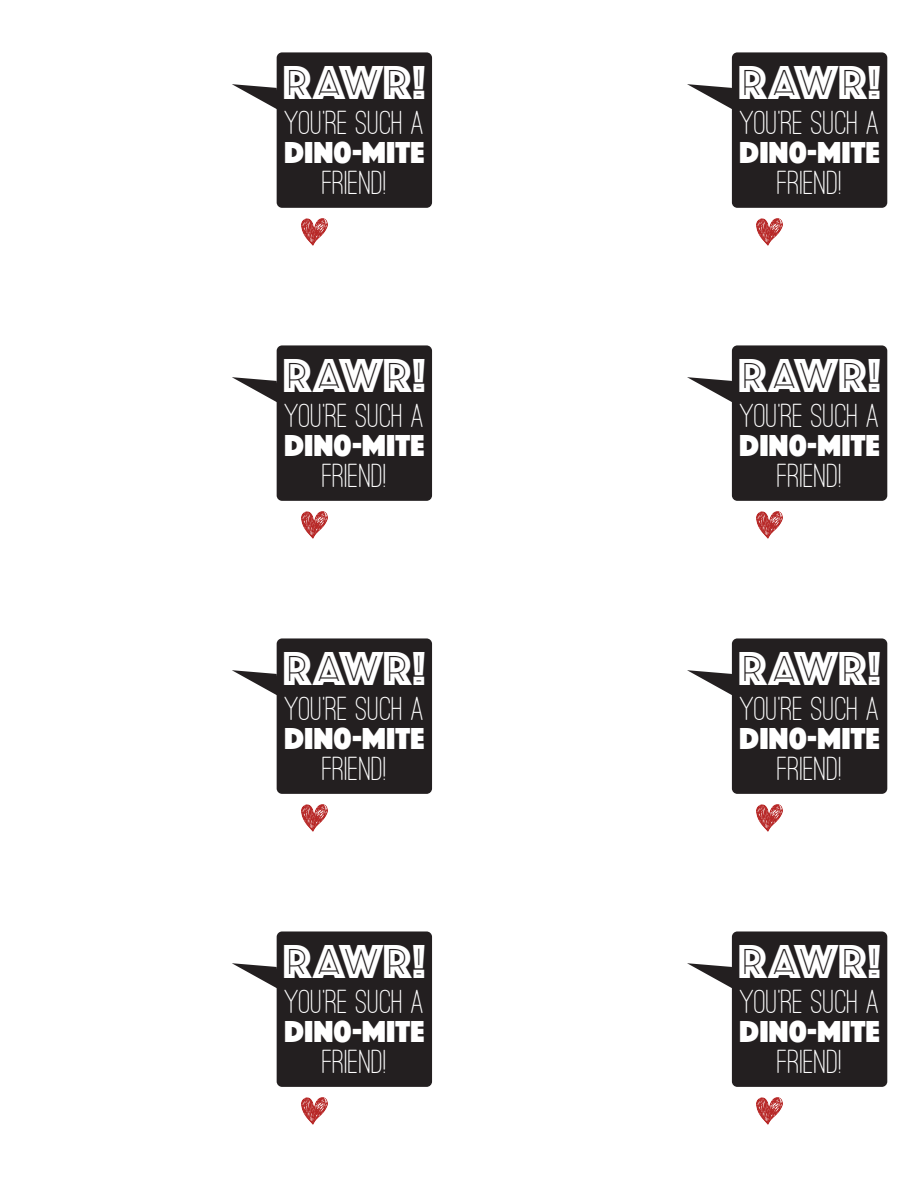
<style>
.page{position:relative;width:918px;height:1188px;background:#fff}
.page>*{position:absolute;margin:0;border:0;box-sizing:border-box;transform-origin:0 0}
.t1{font:49.5px "Phosphate Inline";color:#fff}
.t2{font:500 34.5px/59.6px "Ostrich Sans Rounded";color:#fff;text-align:center}
.t3{font:31.5px "Phosphate Solid";color:#fff}
</style>
<div class="page">
<div style="left:277px;top:52px;width:155px;height:156px;background:#231f20;border-radius:5px"></div>
<svg style="left:232px;top:84px;width:45px;height:27px"></svg>
<img style="left:302px;top:218px;width:26px;height:27px">
<div style="left:732px;top:52px;width:155px;height:156px;background:#231f20;border-radius:5px"></div>
<svg style="left:687px;top:84px;width:45px;height:27px"></svg>
<img style="left:757px;top:218px;width:26px;height:27px">
<div style="left:277px;top:345px;width:155px;height:156px;background:#231f20;border-radius:5px"></div>
<svg style="left:232px;top:377px;width:45px;height:27px"></svg>
<img style="left:302px;top:511px;width:26px;height:27px">
<div style="left:732px;top:345px;width:155px;height:156px;background:#231f20;border-radius:5px"></div>
<svg style="left:687px;top:377px;width:45px;height:27px"></svg>
<img style="left:757px;top:511px;width:26px;height:27px">
<div style="left:277px;top:638px;width:155px;height:156px;background:#231f20;border-radius:5px"></div>
<svg style="left:232px;top:670px;width:45px;height:27px"></svg>
<img style="left:302px;top:804px;width:26px;height:27px">
<div style="left:732px;top:638px;width:155px;height:156px;background:#231f20;border-radius:5px"></div>
<svg style="left:687px;top:670px;width:45px;height:27px"></svg>
<img style="left:757px;top:804px;width:26px;height:27px">
<div style="left:277px;top:931px;width:155px;height:156px;background:#231f20;border-radius:5px"></div>
<svg style="left:232px;top:963px;width:45px;height:27px"></svg>
<img style="left:302px;top:1097px;width:26px;height:27px">
<div style="left:732px;top:931px;width:155px;height:156px;background:#231f20;border-radius:5px"></div>
<svg style="left:687px;top:963px;width:45px;height:27px"></svg>
<img style="left:757px;top:1097px;width:26px;height:27px">
<h1 class="t1" style="left:283px;top:47px;width:145px">RAWR!</h1>
<h1 class="t1" style="left:738px;top:47px;width:145px">RAWR!</h1>
<p class="t2" style="left:284px;top:92px;width:141px">YOU’RE SUCH A<br>FRIEND!</p>
<p class="t3" style="left:284px;top:130px;width:142px">DIN0-MITE</p>
<p class="t2" style="left:740px;top:92px;width:141px">YOU’RE SUCH A<br>FRIEND!</p>
<p class="t3" style="left:739px;top:130px;width:142px">DIN0-MITE</p>
<h1 class="t1" style="left:283px;top:340px;width:145px">RAWR!</h1>
<h1 class="t1" style="left:738px;top:340px;width:145px">RAWR!</h1>
<p class="t2" style="left:284px;top:385px;width:141px">YOU’RE SUCH A<br>FRIEND!</p>
<p class="t3" style="left:284px;top:423px;width:142px">DIN0-MITE</p>
<p class="t2" style="left:740px;top:385px;width:141px">YOU’RE SUCH A<br>FRIEND!</p>
<p class="t3" style="left:739px;top:423px;width:142px">DIN0-MITE</p>
<h1 class="t1" style="left:283px;top:633px;width:145px">RAWR!</h1>
<h1 class="t1" style="left:738px;top:633px;width:145px">RAWR!</h1>
<p class="t2" style="left:284px;top:678px;width:141px">YOU’RE SUCH A<br>FRIEND!</p>
<p class="t3" style="left:284px;top:716px;width:142px">DIN0-MITE</p>
<p class="t2" style="left:740px;top:678px;width:141px">YOU’RE SUCH A<br>FRIEND!</p>
<p class="t3" style="left:739px;top:716px;width:142px">DIN0-MITE</p>
<h1 class="t1" style="left:283px;top:926px;width:145px">RAWR!</h1>
<h1 class="t1" style="left:738px;top:926px;width:145px">RAWR!</h1>
<p class="t2" style="left:284px;top:971px;width:141px">YOU’RE SUCH A<br>FRIEND!</p>
<p class="t3" style="left:284px;top:1009px;width:142px">DIN0-MITE</p>
<p class="t2" style="left:740px;top:971px;width:141px">YOU’RE SUCH A<br>FRIEND!</p>
<p class="t3" style="left:739px;top:1009px;width:142px">DIN0-MITE</p>
</div>
